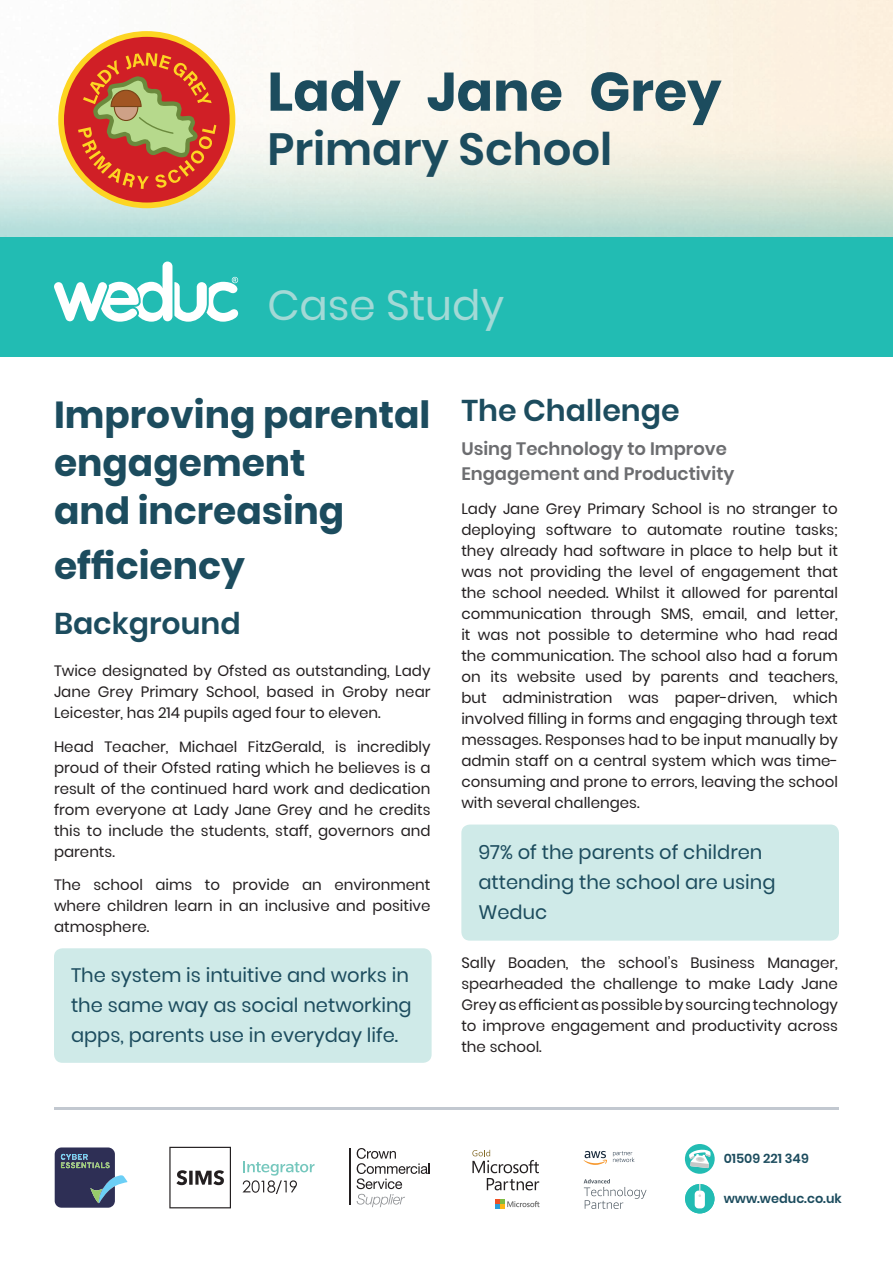
<style>
.page{position:relative;width:893px;height:1263px;background:#fff}
.page>*{position:absolute;margin:0;border:0;box-sizing:border-box;transform-origin:0 0}
.t1{font:700 54px "Poppins";color:#1c4c5e}
.t2{font:600 45px "Poppins";color:#1c4c5e}
.t3{font:42px "Poppins";color:#a3d9d6}
.t4{font:700 37.5px/48px "Poppins";color:#1c4c5e}
.t5{font:600 30px "Poppins";color:#1c4c5e}
.t6{font:19.5px/30px "Poppins";color:#1c4c5e}
.t7{font:600 18px/25.5px "Poppins";color:#6c6d70}
.t8{font:15px/21px "Poppins";color:#231f20;text-align:justify}
.t9{font:600 12.9px "Poppins";color:#1c4c5e}
</style>
<div class="page">
<hr style="left:54px;top:1108px;width:785px;height:2px;background:#c2c8d0">
<svg style="left:495px;top:1199px;width:44px;height:10px"></svg>
<svg style="left:472px;top:1150px;width:67px;height:40px"></svg>
<svg style="left:169px;top:1147px;width:62px;height:61px"></svg>
<svg style="left:242px;top:1161px;width:73px;height:33px"></svg>
<svg style="left:55px;top:1147px;width:72px;height:61px"></svg>
<hr style="left:350px;top:1148px;width:1px;height:56px;background:#231f20">
<svg style="left:357px;top:1148px;width:73px;height:59px"></svg>
<svg style="left:583px;top:1151px;width:24px;height:14px"></svg>
<svg style="left:613px;top:1151px;width:21px;height:11px"></svg>
<svg style="left:584px;top:1179px;width:62px;height:30px"></svg>
<div style="left:685px;top:1144px;width:30px;height:30px;background:#22bcb3;border-radius:50%"></div>
<svg style="left:689px;top:1149px;width:22px;height:19px"></svg>
<div style="left:685px;top:1184px;width:29px;height:29px;background:#22bcb3;border-radius:50%"></div>
<div style="left:695px;top:1190px;width:10px;height:18px;background:#fff;border-radius:4px"></div>
<svg style="left:698px;top:1184px;width:3px;height:13px"></svg>
<img style="left:0;top:0;width:893px;height:237px">
<div style="left:461px;top:824px;width:378px;height:117px;background:#cfeae8;border-radius:9px"></div>
<div style="left:54px;top:948px;width:378px;height:115px;background:#cfeae8;border-radius:9px"></div>
<div style="left:58px;top:31px;width:177px;height:177px;background:#fdd522;border-radius:50%"></div>
<div style="left:64px;top:37px;width:166px;height:166px;background:#d01f26;border-radius:50%"></div>
<svg style="left:78px;top:53px;width:138px;height:136px"></svg>
<div style="left:0;top:237px;width:893px;height:120px;background:#22bcb3"></div>
<svg style="left:54px;top:261px;width:184px;height:61px"></svg>
<h1 class="t1" style="left:267px;top:60px;width:456px">Lady Jane Grey</h1>
<h2 class="t2" style="left:267px;top:123px;width:347px">Primary School</h2>
<h3 class="t3" style="left:267px;top:280px;width:238px">Case Study</h3>
<h3 class="t4" style="left:54px;top:391px;width:378px">Improving parental engagement<br>and increasing</h3>
<h3 class="t4" style="left:54px;top:541px;width:192px">efficiency</h3>
<h3 class="t5" style="left:54px;top:606px;width:188px">Background</h3>
<p class="t8" style="left:54px;top:660px;width:378px">Twice designated by Ofsted as outstanding, Lady Jane Grey Primary School, based in Groby near Leicester, has 214 pupils aged four to eleven.</p>
<p class="t8" style="left:54px;top:736px;width:378px">Head Teacher, Michael FitzGerald, is incredibly proud of their Ofsted rating which he believes is a result of the continued hard work and dedication from everyone at Lady Jane Grey and he credits this to include the students, staff, governors and parents.</p>
<p class="t8" style="left:54px;top:875px;width:378px">The school aims to provide an environment where children learn in an inclusive and positive atmosphere.</p>
<h3 class="t6" style="left:71px;top:961px;width:342px">The system is intuitive and works in the same way as social networking apps, parents use in everyday life.</h3>
<h3 class="t5" style="left:461px;top:393px;width:220px">The Challenge</h3>
<p class="t7" style="left:461px;top:436px;width:275px">Using Technology to Improve<br>Engagement and Productivity</p>
<p class="t8" style="left:461px;top:498px;width:378px">Lady Jane Grey Primary School is no stranger to deploying software to automate routine tasks; they already had software in place to help but it was not providing the level of engagement that the school needed. Whilst it allowed for parental communication through SMS, email, and letter, it was not possible to determine who had read the communication. The school also had a forum on its website used by parents and teachers, but administration was paper-driven, which involved filling in forms and engaging through text messages. Responses had to be input manually by admin staff on a central system which was time&shy;consuming and prone to errors, leaving the school with several challenges.</p>
<h3 class="t6" style="left:478px;top:838px;width:299px">97% of the parents of children attending the school are using<br>Weduc</h3>
<p class="t8" style="left:461px;top:952px;width:378px">Sally Boaden, the school’s Business Manager, spearheaded the challenge to make Lady Jane Grey as efficient as possible by sourcing technology to improve engagement and productivity across the school.</p>
<p class="t9" style="left:724px;top:1151px;width:87px">01509 221 349</p>
<p class="t9" style="left:724px;top:1191px;width:120px">www.weduc.co.uk</p>
</div>
